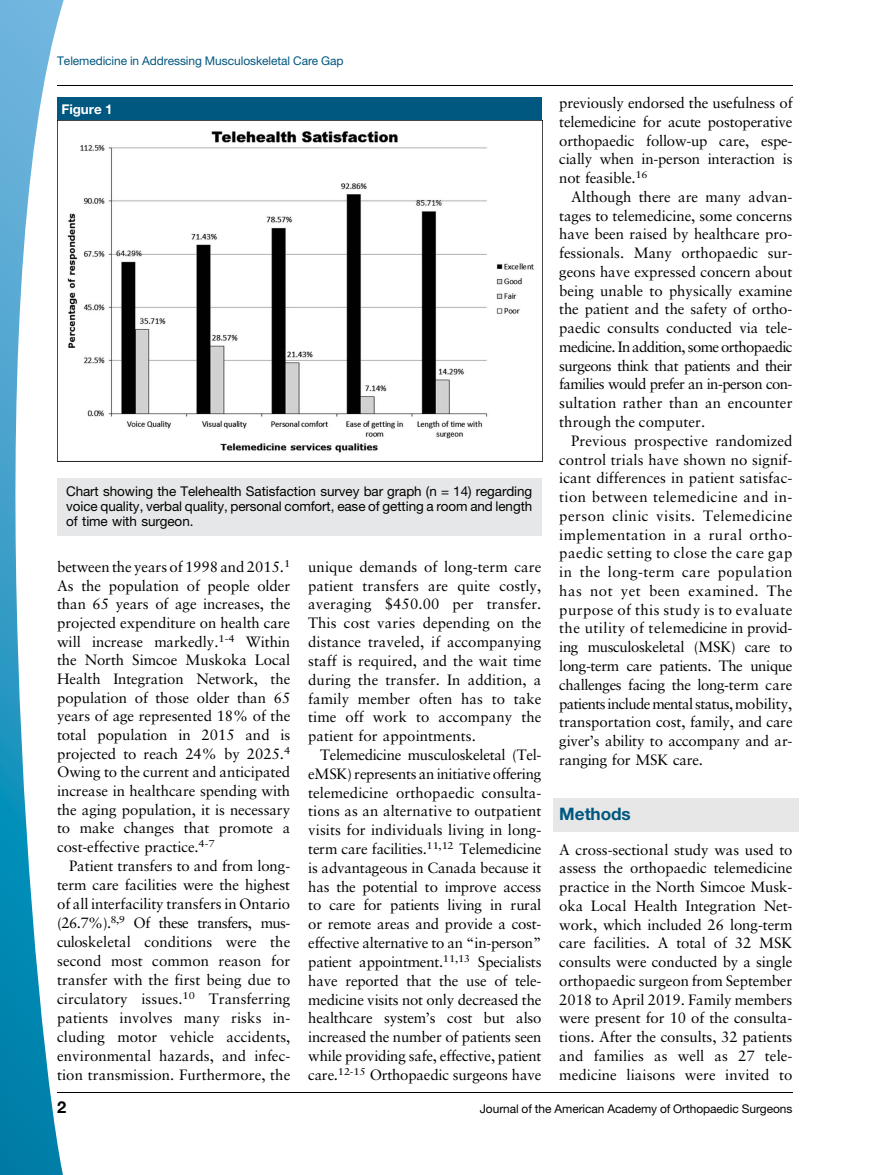
<style>
.page{position:relative;width:891px;height:1175px;background:#fff}
.page>*{position:absolute;margin:0;border:0;box-sizing:border-box;transform-origin:0 0}
.t1{font:17.25px "Adv O Td 1 f 5 cc 91.B";color:#00577f}
.t2{font:16.5px "Adv O Td 1 f 5 cc 91.B";color:#000}
.t3{font:15px/18.8px "Adv O Tece 49054";letter-spacing:.005em;color:#000;text-align:justify}
.t4{font:13.5px/15px "Adv OT7 fe 89 a 09";color:#000;text-align:justify}
.t5{font:13.5px "Adv O Td 1 f 5 cc 91.B";color:#fff}
.t6{font:12px "Adv OT7 fe 89 a 09";color:#000}
.t7{font:12px "Adv OT7 fe 89 a 09";color:#00577f}
.s1{font-style:inherit}
</style>
<div class="page">
<svg style="left:0;top:0;width:66px;height:1174px"></svg>
<div style="left:553px;top:798px;width:245px;height:34px;background:#e7e7e7"></div>
<div style="left:57px;top:98px;width:485px;height:22px;background:#00577f"></div>
<div style="left:57px;top:478px;width:484px;height:57px;background:#e6e7e8"></div>
<img style="left:57px;top:120px;width:485px;height:341px">
<hr style="left:57px;top:85px;width:735px;height:1px;background:#000">
<hr style="left:57px;top:1092px;width:735px;height:1px;background:#000">
<p class="t7" style="left:57px;top:57px;width:288px">Telemedicine in Addressing Musculoskeletal Care Gap</p>
<p class="t5" style="left:62px;top:104px;width:52px">Figure 1</p>
<p class="t4" style="left:66px;top:485px;width:468px">Chart showing the Telehealth Satisfaction survey bar graph (n = 14) regarding voice quality, verbal quality, personal comfort, ease of getting a room and length of time with surgeon.</p>
<p class="t3" style="left:57px;top:558px;width:235px">between the years of 1998 and 2015.<sup>1<br></sup>As the population of people older than 65 years of age increases, the projected expenditure on health care will increase markedly.<sup>1-4</sup> Within the North Simcoe Muskoka Local Health Integration Network, the population of those older than 65 years of age represented 18% of the total population in 2015 and is projected to reach 24% by 2025.<sup>4<br></sup>Owing to the current and anticipated increase in healthcare spending with the aging population, it is necessary to make changes that promote a cost-effective practice.<sup>4-7</sup></p>
<p class="t3" style="left:57px;top:857px;width:235px;text-indent:12px">Patient transfers to and from long&shy;term care facilities were the highest of all interfacility transfers in Ontario (26.7%).<sup>8,9</sup> Of these transfers, mus&shy;culoskeletal conditions were the second most common reason for transfer with the first being due to circulatory issues.<sup>10</sup> Transferring patients involves many risks in&shy;cluding motor vehicle accidents, environmental hazards, and infec&shy;tion transmission. Furthermore, the</p>
<p class="t3" style="left:308px;top:558px;width:235px">unique demands of long-term care patient transfers are quite costly, averaging $450.00 per transfer.<br>This cost varies depending on the distance traveled, if accompanying staff is required, and the wait time during the transfer. In addition, a family member often has to take time off work to accompany the patient for appointments.</p>
<p class="t3" style="left:308px;top:746px;width:235px;text-indent:12px">Telemedicine musculoskeletal (Tel&shy;eMSK) represents an initiative offering telemedicine orthopaedic consulta&shy;tions as an alternative to outpatient visits for individuals living in long&shy;term care facilities.<sup>11,12</sup> Telemedicine is advantageous in Canada because it has the potential to improve access to care for patients living in rural or remote areas and provide a cost&shy;effective alternative to an <span class="s1">“</span>in-person<span class="s1">” </span>patient appointment.<sup>11,13</sup> Specialists have reported that the use of tele&shy;medicine visits not only decreased the healthcare system<span class="s1">’</span>s cost but also increased the number of patients seen while providing safe, effective, patient care.<sup>12-15</sup> Orthopaedic surgeons have</p>
<p class="t3" style="left:559px;top:95px;width:235px">previously endorsed the usefulness of telemedicine for acute postoperative orthopaedic follow-up care, espe&shy;cially when in-person interaction is not feasible.<sup>16</sup></p>
<p class="t3" style="left:559px;top:188px;width:235px;text-indent:12px">Although there are many advan&shy;tages to telemedicine, some concerns have been raised by healthcare pro&shy;fessionals. Many orthopaedic sur&shy;geons have expressed concern about being unable to physically examine the patient and the safety of ortho&shy;paedic consults conducted via tele&shy;medicine. In addition, some orthopaedic surgeons think that patients and their families would prefer an in-person con&shy;sultation rather than an encounter through the computer.</p>
<p class="t3" style="left:559px;top:432px;width:235px;text-indent:12px">Previous prospective randomized control trials have shown no signif&shy;icant differences in patient satisfac&shy;tion between telemedicine and in&shy;person clinic visits. Telemedicine implementation in a rural ortho&shy;paedic setting to close the care gap in the long-term care population has not yet been examined. The purpose of this study is to evaluate the utility of telemedicine in provid&shy;ing musculoskeletal (MSK) care to long-term care patients. The unique challenges facing the long-term care patients include mental status, mobility, transportation cost, family, and care giver<span class="s1">’</span>s ability to accompany and ar&shy;ranging for MSK care.</p>
<p class="t1" style="left:559px;top:807px;width:73px">Methods</p>
<p class="t3" style="left:559px;top:841px;width:235px">A cross-sectional study was used to assess the orthopaedic telemedicine practice in the North Simcoe Musk&shy;oka Local Health Integration Net&shy;work, which included 26 long-term care facilities. A total of 32 MSK consults were conducted by a single orthopaedic surgeon from September 2018 to April 2019. Family members were present for 10 of the consulta&shy;tions. After the consults, 32 patients and families as well as 27 tele&shy;medicine liaisons were invited to</p>
<p class="t2" style="left:57px;top:1101px;width:11px">2</p>
<p class="t6" style="left:480px;top:1104px;width:314px">Journal of the American Academy of Orthopaedic Surgeons</p>
</div>
